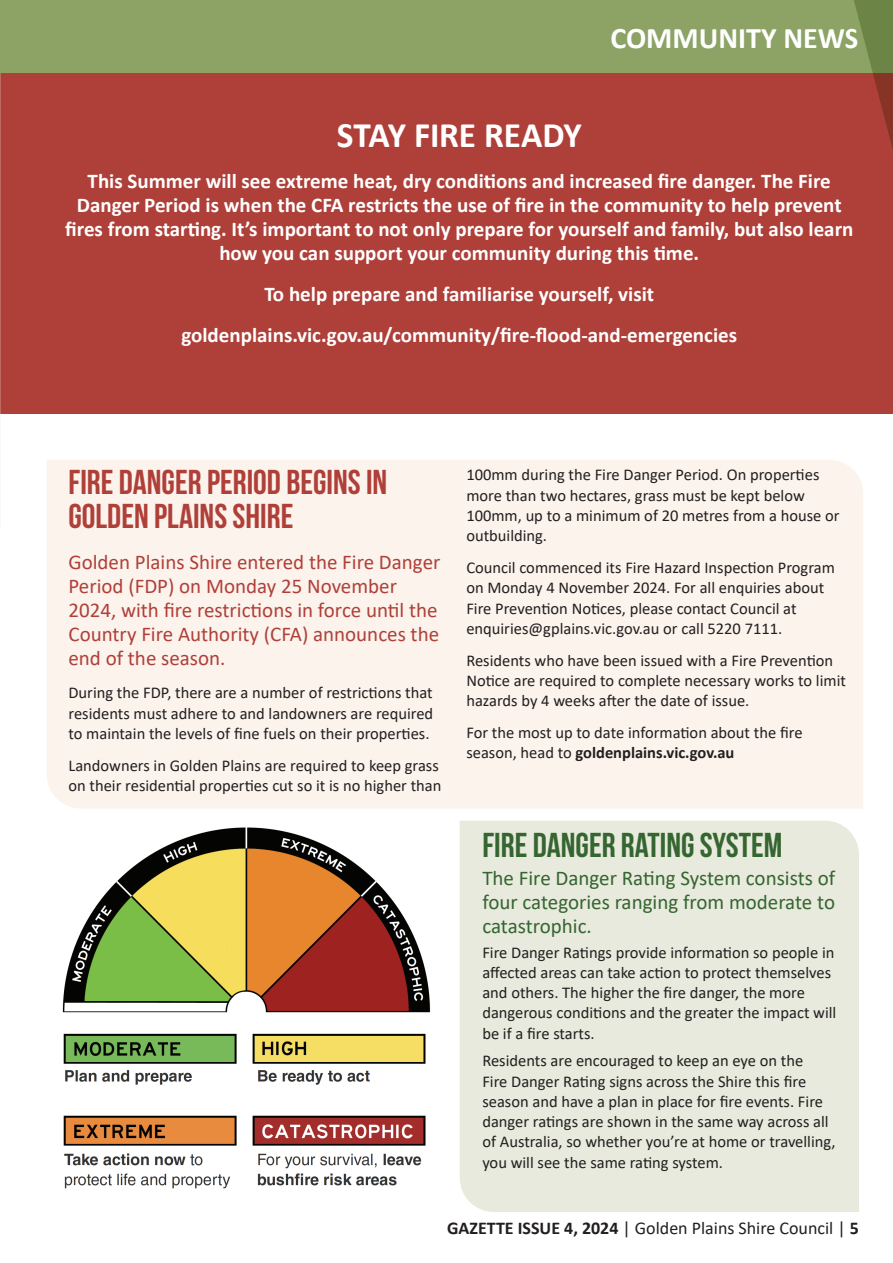
<style>
.page{position:relative;width:893px;height:1263px;background:#fff}
.page>*{position:absolute;margin:0;border:0;box-sizing:border-box;transform-origin:0 0}
.t1{font:700 36px "Calibri";letter-spacing:-.005em;color:#fff}
.t2{font:700 34.5px/34.5px "Bebas Neue";color:#af4039}
.t3{font:700 34.5px "Bebas Neue";color:#356530}
.t4{font:700 30px "Calibri";color:#fff}
.t5{font:700 21px/24px "Calibri";color:#fff;text-align:center}
.t6{font:21px/24px "Calibri";color:#af4039}
.t7{font:21px/24px "Calibri";color:#356530;text-align:justify}
.t8{font:18px "Calibri";color:#231f20}
.t9{font:16.5px/20.2px "Calibri";color:#231f20}
.s1{font-weight:700}
</style>
<div class="page">
<div style="left:0;top:72px;width:893px;height:342px;background:#af4039"></div>
<div style="left:47px;top:460px;width:816px;height:348px;background:#fbf3ec"></div>
<img style="left:62px;top:827px;width:369px;height:186px">
<img style="left:63px;top:1033px;width:363px;height:156px">
<div style="left:460px;top:821px;width:399px;height:391px;background:#e7eadc"></div>
<div style="left:0;top:0;width:893px;height:72px;background:#8ca365"></div>
<svg style="left:850px;top:0;width:43px;height:150px"></svg>
<h3 class="t4" style="left:610px;top:17px;width:250px">COMMUNITY NEWS</h3>
<h1 class="t1" style="left:337px;top:109px;width:247px">STAY FIRE READY</h1>
<p class="t5" style="left:65px;top:169px;width:790px">This Summer will see extreme heat, dry conditions and increased fire danger. The Fire Danger Period is when the CFA restricts the use of fire in the community to help prevent fires from starting. It’s important to not only prepare for yourself and family, but also learn how you can support your community during this time.</p>
<p class="t5" style="left:181px;top:273px;width:557px;line-height:41px">To help prepare and familiarise yourself, visit goldenplains.vic.gov.au/community/fire-flood-and-emergencies</p>
<h2 class="t2" style="left:68px;top:464px;width:320px">FIRE DANGER PERIOD BEGINS IN<br>GOLDEN PLAINS SHIRE</h2>
<p class="t6" style="left:68px;top:550px;width:373px">Golden Plains Shire entered the Fire Danger Period (FDP) on Monday 25 November 2024, with fire restrictions in force until the Country Fire Authority (CFA) announces the end of the season.</p>
<p class="t9" style="left:68px;top:682px;width:366px;text-align:justify">During the FDP, there are a number of restrictions that residents must adhere to and landowners are required to maintain the levels of fine fuels on their properties.</p>
<p class="t9" style="left:68px;top:755px;width:375px">Landowners in Golden Plains are required to keep grass on their residential properties cut so it is no higher than</p>
<p class="t9" style="left:466px;top:464px;width:375px">100mm during the Fire Danger Period. On properties more than two hectares, grass must be kept below 100mm, up to a minimum of 20 metres from a house or outbuilding.</p>
<p class="t9" style="left:466px;top:557px;width:370px">Council commenced its Fire Hazard Inspection Program on Monday 4 November 2024. For all enquiries about Fire Prevention Notices, please contact Council at enquiries@gplains.vic.gov.au or call 5220 7111.</p>
<p class="t9" style="left:466px;top:650px;width:381px">Residents who have been issued with a Fire Prevention<br>Notice are required to complete necessary works to limit hazards by 4 weeks after the date of issue.</p>
<p class="t9" style="left:466px;top:722px;width:338px">For the most up to date information about the fire season, head to <span class="s1">goldenplains.vic.gov.au</span></p>
<h2 class="t3" style="left:482px;top:826px;width:302px">FIRE DANGER RATING SYSTEM</h2>
<p class="t7" style="left:482px;top:866px;width:354px">The Fire Danger Rating System consists of four categories ranging from moderate to catastrophic.</p>
<p class="t9" style="left:482px;top:942px;width:355px">Fire Danger Ratings provide information so people in affected areas can take action to protect themselves and others. The higher the fire danger, the more dangerous conditions and the greater the impact will be if a fire starts.</p>
<p class="t9" style="left:482px;top:1050px;width:355px">Residents are encouraged to keep an eye on the<br>Fire Danger Rating signs across the Shire this fire season and have a plan in place for fire events. Fire danger ratings are shown in the same way across all of Australia, so whether you’re at home or travelling, you will see the same rating system.</p>
<p class="t8" style="left:447px;top:1215px;width:413px"><span class="s1">GAZETTE ISSUE 4, 2024</span> | Golden Plains Shire Council | <span class="s1">5</span></p>
</div>
